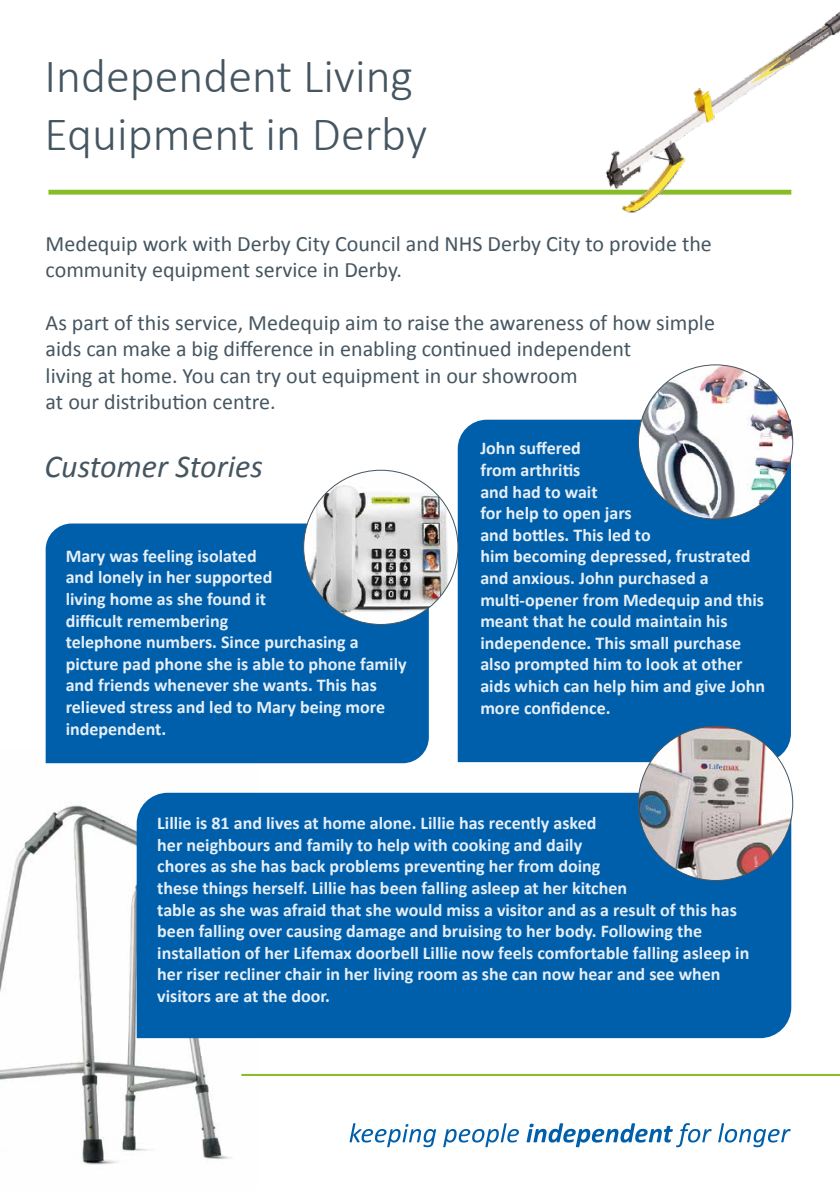
<style>
.page{position:relative;width:840px;height:1191px;background:#fff}
.page>*{position:absolute;margin:0;border:0;box-sizing:border-box;transform-origin:0 0}
.t1{font:300 48px/57.6px "Calibri";color:#465661}
.t2{font:italic 32px "Calibri";color:#465661}
.t3{font:22px/26.4px "Calibri";color:#465661}
.t4{font:700 18px/21.6px "Calibri";color:rgb(255 255 255/.9)}
</style>
<div class="page">
<div style="left:48px;top:190px;width:742px;height:5px;background:#86bc25"></div>
<img style="left:0;top:748px;width:257px;height:417px">
<img style="left:595px;top:12px;width:244px;height:201px">
<hr style="left:241px;top:1074px;width:598px;height:2px;background:#86bc25">
<svg style="left:349px;top:1123px;width:87px;height:24px"></svg>
<svg style="left:443px;top:1123px;width:75px;height:24px"></svg>
<svg style="left:526px;top:1123px;width:185px;height:24px"></svg>
<svg style="left:718px;top:1123px;width:72px;height:24px"></svg>
<div style="left:46px;top:523px;width:382px;height:240px;background:#005fab"></div>
<div style="left:457px;top:420px;width:333px;height:342px;background:#005fab"></div>
<div style="left:137px;top:792px;width:653px;height:246px;background:#005fab"></div>
<img style="left:638px;top:726px;width:154px;height:154px;border-radius:77px">
<img style="left:638px;top:365px;width:154px;height:154px;border-radius:77px">
<img style="left:303px;top:470px;width:154px;height:154px;border-radius:77px">
<h1 class="t1" style="left:44px;top:45px;width:384px">Independent Living<br>Equipment in Derby</h1>
<p class="t3" style="left:46px;top:230px;width:667px">Medequip work with Derby City Council and NHS Derby City to provide the community equipment service in Derby.</p>
<p class="t3" style="left:46px;top:309px;width:670px">As part of this service, Medequip aim to raise the awareness of how simple aids can make a big difference in enabling continued independent<br>living at home. You can try out equipment in our showroom<br>at our distribution centre.</p>
<h2 class="t2" style="left:44px;top:445px;width:220px">Customer Stories</h2>
<p class="t4" style="left:66px;top:545px;width:342px">Mary was feeling isolated<br>and lonely in her supported<br>living home as she found it<br>difficult remembering<br>telephone numbers. Since purchasing a picture pad phone she is able to phone family and friends whenever she wants. This has relieved stress and led to Mary being more independent.</p>
<p class="t4" style="left:480px;top:437px;width:286px">John suffered<br>from arthritis<br>and had to wait<br>for help to open jars<br>and bottles. This led to<br>him becoming depressed, frustrated and anxious. John purchased a multi-opener from Medequip and this meant that he could maintain his independence. This small purchase also prompted him to look at other aids which can help him and give John more confidence.</p>
<p class="t4" style="left:157px;top:812px;width:593px">Lillie is 81 and lives at home alone. Lillie has recently asked<br>her neighbours and family to help with cooking and daily<br>chores as she has back problems preventing her from doing<br>these things herself. Lillie has been falling asleep at her kitchen<br>table as she was afraid that she would miss a visitor and as a result of this has been falling over causing damage and bruising to her body. Following the installation of her Lifemax doorbell Lillie now feels comfortable falling asleep in her riser recliner chair in her living room as she can now hear and see when visitors are at the door.</p>
</div>
